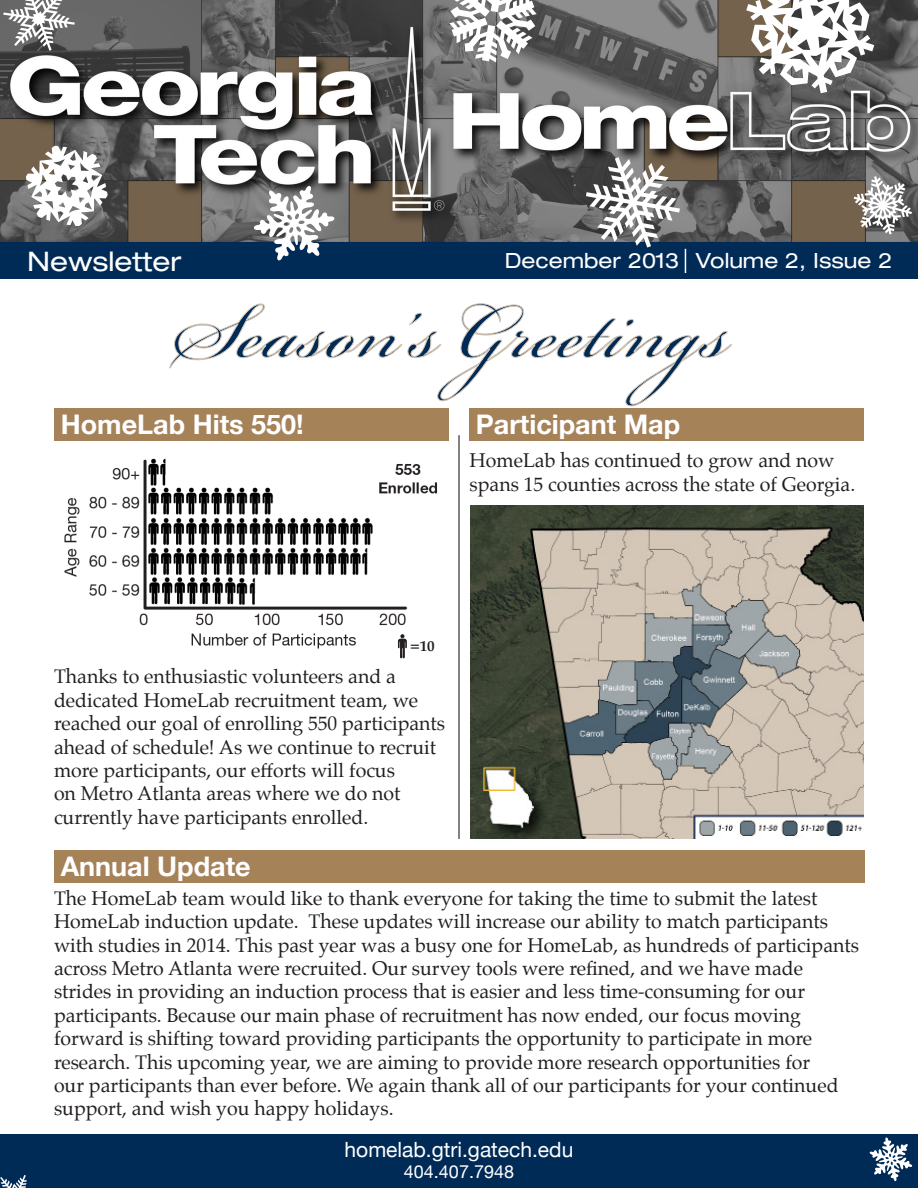
<style>
.page{position:relative;width:918px;height:1188px;background:#fff}
.page>*{position:absolute;margin:0;border:0;box-sizing:border-box;transform-origin:0 0}
.t1{font:121.5px "Bickham Script Pro";color:#002b57}
.t2{font:700 27px "Helvetica Neue";color:#fff}
.t3{font:expanded 27px "Helvetica Neue LT Std";color:#fff}
.t4{font:expanded 21px "Helvetica Neue LT Std";color:#fff}
.t5{font:21px "Helvetica Neue";color:#fff}
.t6{font:19.5px/23.4px "Palatino";color:#231f20}
.t7{font:18px "Helvetica Neue";color:#fff}
.t8{font:700 15px "Palatino";color:#231f20}
</style>
<div class="page">
<div style="left:0;top:1134px;width:918px;height:54px;background:#002b57"></div>
<img style="left:0;top:0;width:918px;height:243px">
<div style="left:0;top:243px;width:918px;height:36px;background:#002b57"></div>
<svg style="left:254px;top:186px;width:81px;height:75px"></svg>
<svg style="left:449px;top:0;width:88px;height:62px"></svg>
<svg style="left:746px;top:0;width:128px;height:93px"></svg>
<svg style="left:869px;top:1137px;width:43px;height:44px"></svg>
<svg style="left:3px;top:0;width:72px;height:51px"></svg>
<svg style="left:854px;top:176px;width:58px;height:58px"></svg>
<svg style="left:26px;top:146px;width:82px;height:80px"></svg>
<svg style="left:586px;top:157px;width:100px;height:116px"></svg>
<svg style="left:0;top:1175px;width:27px;height:13px"></svg>
<hr style="left:458px;top:435px;width:2px;height:404px;background:#595959">
<div style="left:469px;top:408px;width:395px;height:33px;background:#a68259"></div>
<div style="left:54px;top:408px;width:395px;height:33px;background:#a68259"></div>
<div style="left:54px;top:850px;width:810px;height:33px;background:#a68259"></div>
<svg style="left:169px;top:303px;width:563px;height:104px"></svg>
<img style="left:471px;top:506px;width:393px;height:333px">
<img style="left:64px;top:458px;width:373px;height:191px">
<svg style="left:398px;top:634px;width:9px;height:24px"></svg>
<h2 class="t3" style="left:27px;top:245px;width:156px">Newsletter</h2>
<p class="t4" style="left:505px;top:248px;width:389px">December 2013 Volume 2, Issue 2</p>
<p class="t1" style="left:173px;top:244px;width:558px">Season’s Greetings</p>
<p class="t2" style="left:61px;top:403px;width:244px">HomeLab Hits 550!</p>
<p class="t2" style="left:476px;top:404px;width:206px">Participant Map</p>
<p class="t6" style="left:470px;top:449px;width:387px">HomeLab has continued to grow and now spans 15 counties across the state of Georgia.</p>
<p class="t8" style="left:411px;top:633px;width:26px">=10</p>
<p class="t6" style="left:54px;top:665px;width:393px">Thanks to enthusiastic volunteers and a dedicated HomeLab recruitment team, we reached our goal of enrolling 550 participants ahead of schedule! As we continue to recruit more participants, our efforts will focus<br>on Metro Atlanta areas where we do not currently have participants enrolled.</p>
<p class="t2" style="left:61px;top:846px;width:191px">Annual Update</p>
<p class="t6" style="left:54px;top:886px;width:807px">The HomeLab team would like to thank everyone for taking the time to submit the latest HomeLab induction update. These updates will increase our ability to match participants with studies in 2014. This past year was a busy one for HomeLab, as hundreds of participants across Metro Atlanta were recruited. Our survey tools were refined, and we have made strides in providing an induction process that is easier and less time-consuming for our participants. Because our main phase of recruitment has now ended, our focus moving forward is shifting toward providing participants the opportunity to participate in more research. This upcoming year, we are aiming to provide more research opportunities for<br>our participants than ever before. We again thank all of our participants for your continued support, and wish you happy holidays.</p>
<p class="t5" style="left:345px;top:1134px;width:230px">homelab.gtri.gatech.edu</p>
<p class="t7" style="left:404px;top:1158px;width:112px">404.407.7948</p>
</div>
